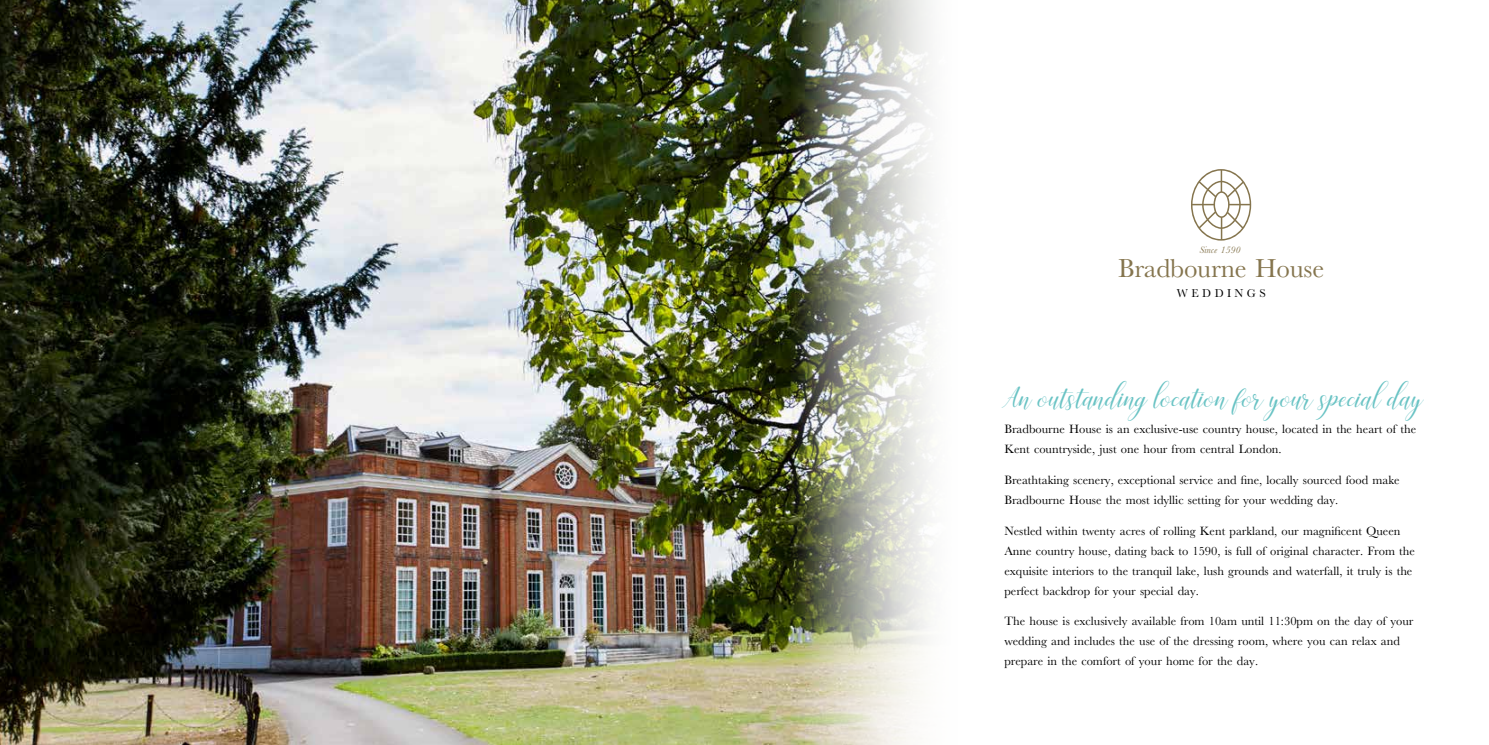
<style>
.page{position:relative;width:1489px;height:745px;background:#fff}
.page>*{position:absolute;margin:0;border:0;box-sizing:border-box;transform-origin:0 0}
.t1{font:35px "Challista";color:#69c3c4}
.t2{font:26.88px "M Baskerville";letter-spacing:-.01em;color:#85754e}
.t3{font:12.5px/20px "M Baskerville";color:#000}
.t4{font:11.75px "M Baskerville";letter-spacing:.29em;color:#000}
.t5{font:italic 9.75px "M Baskerville";letter-spacing:.01em;color:#85754e}
</style>
<div class="page">
<img style="left:0;top:0;width:789px;height:744px">
<svg style="left:1191px;top:169px;width:60px;height:71px"></svg>
<img style="left:789px;top:0;width:12px;height:744px">
<img style="left:801px;top:0;width:129px;height:744px">
<p class="t5" style="left:1199px;top:244px;width:43px">Since 1590</p>
<h2 class="t2" style="left:1117px;top:253px;width:208px">Bradbourne House</h2>
<p class="t4" style="left:1176px;top:286px;width:90px">WEDDINGS</p>
<h1 class="t1" style="left:1004px;top:377px;width:421px">An outstanding location for your special day</h1>
<p class="t3" style="left:1004px;top:419px;width:413px">Bradbourne House is an exclusive-use country house, located in the heart of the<br>Kent countryside, just one hour from central London.</p>
<p class="t3" style="left:1004px;top:469px;width:396px">Breathtaking scenery, exceptional service and fine, locally sourced food make<br>Bradbourne House the most idyllic setting for your wedding day.</p>
<p class="t3" style="left:1004px;top:520px;width:412px">Nestled within twenty acres of rolling Kent parkland, our magnificent Queen Anne country house, dating back to 1590, is full of original character. From the exquisite interiors to the tranquil lake, lush grounds and waterfall, it truly is the perfect backdrop for your special day.</p>
<p class="t3" style="left:1004px;top:611px;width:410px">The house is exclusively available from 10am until 11:30pm on the day of your wedding and includes the use of the dressing room, where you can relax and prepare in the comfort of your home for the day.</p>
</div>
